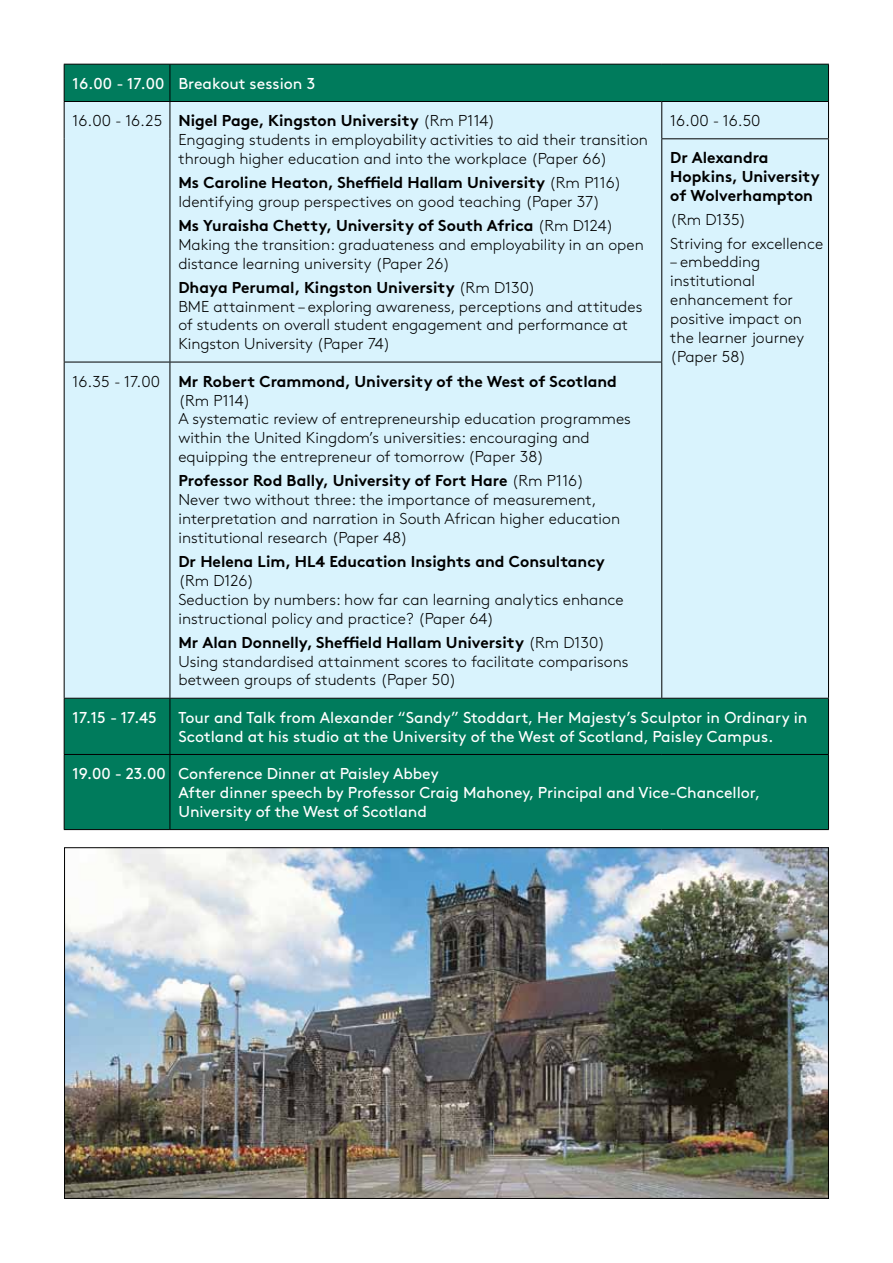
<style>
.page{position:relative;width:893px;height:1263px;background:#fff}
.page>*{position:absolute;margin:0;border:0;box-sizing:border-box;transform-origin:0 0}
.t1{font:300 15.75px/18.9px "Brown";color:#000}
.t2{font:15.75px/18.9px "Brown";letter-spacing:-.005em;color:#fff}
.t3{font:700 15.75px/18.9px "Brown";color:#000}
.s1{font-weight:700}
</style>
<div class="page">
<div style="left:65px;top:65px;width:763px;height:764px;background:#007b5c"></div>
<div style="left:65px;top:102px;width:763px;height:596px;background:#d9f3fd"></div>
<hr style="left:64px;top:64px;width:106px;height:1px;background:#000">
<hr style="left:170px;top:64px;width:492px;height:1px;background:#000">
<hr style="left:170px;top:65px;width:1px;height:36px;background:#000">
<hr style="left:662px;top:64px;width:167px;height:1px;background:#000">
<hr style="left:64px;top:101px;width:106px;height:1px;background:#000">
<hr style="left:170px;top:101px;width:492px;height:1px;background:#000">
<hr style="left:170px;top:102px;width:1px;height:37px;background:#000">
<hr style="left:662px;top:101px;width:167px;height:1px;background:#000">
<hr style="left:661px;top:102px;width:1px;height:36px;background:#000">
<hr style="left:170px;top:139px;width:1px;height:223px;background:#000">
<hr style="left:661px;top:138px;width:168px;height:1px;background:#000">
<hr style="left:661px;top:139px;width:1px;height:223px;background:#000">
<hr style="left:64px;top:362px;width:106px;height:1px;background:#000">
<hr style="left:170px;top:362px;width:492px;height:1px;background:#000">
<hr style="left:170px;top:362px;width:1px;height:336px;background:#000">
<hr style="left:661px;top:362px;width:1px;height:336px;background:#000">
<hr style="left:64px;top:698px;width:106px;height:1px;background:#000">
<hr style="left:170px;top:698px;width:492px;height:1px;background:#000">
<hr style="left:170px;top:699px;width:1px;height:55px;background:#000">
<hr style="left:662px;top:698px;width:167px;height:1px;background:#000">
<hr style="left:64px;top:754px;width:106px;height:1px;background:#000">
<hr style="left:170px;top:754px;width:492px;height:1px;background:#000">
<hr style="left:170px;top:755px;width:1px;height:74px;background:#000">
<hr style="left:662px;top:754px;width:167px;height:1px;background:#000">
<hr style="left:64px;top:65px;width:1px;height:36px;background:#000">
<hr style="left:828px;top:65px;width:1px;height:36px;background:#000">
<hr style="left:64px;top:102px;width:1px;height:37px;background:#000">
<hr style="left:828px;top:102px;width:1px;height:36px;background:#000">
<hr style="left:64px;top:139px;width:1px;height:223px;background:#000">
<hr style="left:828px;top:139px;width:1px;height:223px;background:#000">
<hr style="left:64px;top:362px;width:1px;height:336px;background:#000">
<hr style="left:828px;top:362px;width:1px;height:336px;background:#000">
<hr style="left:64px;top:699px;width:1px;height:55px;background:#000">
<hr style="left:828px;top:699px;width:1px;height:55px;background:#000">
<hr style="left:64px;top:755px;width:1px;height:74px;background:#000">
<hr style="left:828px;top:755px;width:1px;height:74px;background:#000">
<hr style="left:64px;top:829px;width:106px;height:1px;background:#000">
<hr style="left:170px;top:829px;width:492px;height:1px;background:#000">
<hr style="left:662px;top:829px;width:167px;height:1px;background:#000">
<img style="left:66px;top:849px;width:761px;height:348px">
<p class="t2" style="left:73px;top:73px;width:244px">16.00 - 17.00 Breakout session 3</p>
<p class="t1" style="left:178px;top:110px;width:471px;text-indent:-106px">16.00 - 16.25 <span class="s1">Nigel Page, Kingston University</span> (Rm P114)<br>Engaging students in employability activities to aid their transition through higher education and into the workplace (Paper 66)</p>
<p class="t1" style="left:178px;top:172px;width:444px"><span class="s1">Ms Caroline Heaton, Sheffield Hallam University</span> (Rm P116)<br>Identifying group perspectives on good teaching (Paper 37)</p>
<p class="t1" style="left:178px;top:215px;width:467px"><span class="s1">Ms Yuraisha Chetty, University of South Africa</span> (Rm D124)<br>Making the transition: graduateness and employability in an open distance learning university (Paper 26)</p>
<p class="t1" style="left:178px;top:277px;width:465px"><span class="s1">Dhaya Perumal, Kingston University</span> (Rm D130)<br>BME attainment – exploring awareness, perceptions and attitudes of students on overall student engagement and performance at Kingston University (Paper 74)</p>
<p class="t1" style="left:670px;top:110px;width:92px">16.00 - 16.50</p>
<p class="t3" style="left:670px;top:146px;width:151px">Dr Alexandra<br>Hopkins, University of Wolverhampton</p>
<p class="t1" style="left:670px;top:206px;width:154px;line-height:24px">(Rm D135)<br>Striving for excellence</p>
<p class="t1" style="left:670px;top:251px;width:135px">– embedding institutional enhancement for positive impact on the learner journey (Paper 58)</p>
<p class="t1" style="left:178px;top:371px;width:454px;text-indent:-106px">16.35 - 17.00 <span class="s1">Mr Robert Crammond, University of the West of Scotland </span>(Rm P114)<br>A systematic review of entrepreneurship education programmes within the United Kingdom’s universities: encouraging and equipping the entrepreneur of tomorrow (Paper 38)</p>
<p class="t1" style="left:178px;top:470px;width:443px"><span class="s1">Professor Rod Bally, University of Fort Hare</span> (Rm P116)<br>Never two without three: the importance of measurement, interpretation and narration in South African higher education institutional research (Paper 48)</p>
<p class="t3" style="left:178px;top:550px;width:428px">Dr Helena Lim, HL4 Education Insights and Consultancy</p>
<p class="t1" style="left:178px;top:570px;width:447px">(Rm D126)<br>Seduction by numbers: how far can learning analytics enhance instructional policy and practice? (Paper 64)</p>
<p class="t1" style="left:178px;top:632px;width:452px"><span class="s1">Mr Alan Donnelly, Sheffield Hallam University</span> (Rm D130)<br>Using standardised attainment scores to facilitate comparisons between groups of students (Paper 50)</p>
<p class="t2" style="left:73px;top:707px;width:86px">17.15 - 17.45</p>
<p class="t2" style="left:178px;top:707px;width:631px">Tour and Talk from Alexander “Sandy” Stoddart, Her Majesty’s Sculptor in Ordinary in<br>Scotland at his studio at the University of the West of Scotland, Paisley Campus.</p>
<p class="t2" style="left:178px;top:763px;width:583px;text-indent:-106px">19.00 - 23.00 Conference Dinner at Paisley Abbey<br>After dinner speech by Professor Craig Mahoney, Principal and Vice-Chancellor,<br>University of the West of Scotland</p>
</div>
